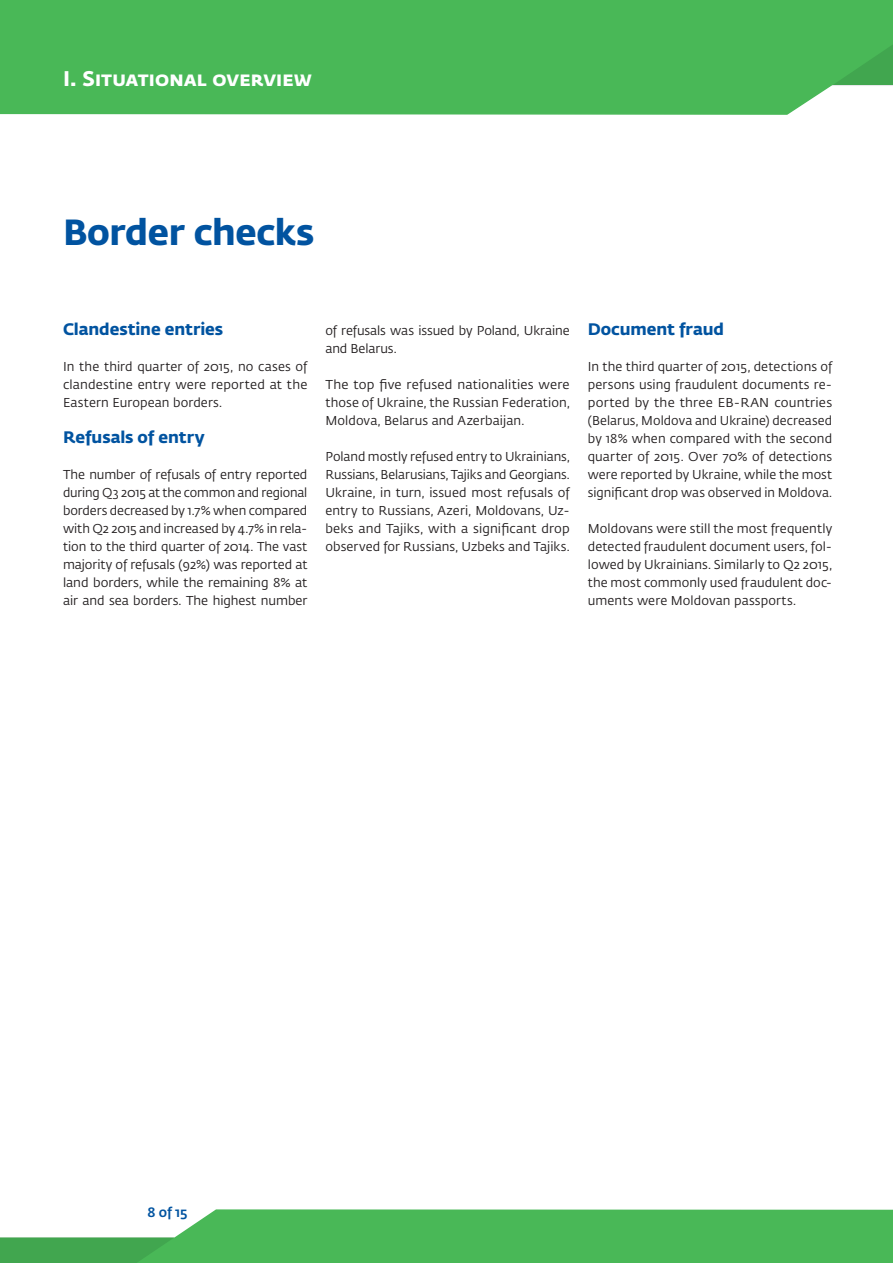
<style>
.page{position:relative;width:893px;height:1263px;background:#fff}
.page>*{position:absolute;margin:0;border:0;box-sizing:border-box;transform-origin:0 0}
.RAU_head1{font:700 36px "Fedra Sans Pro";letter-spacing:-.01em;color:#0153a0}
.t1{font:700 21px "Fedra Sans Pro";letter-spacing:.01em;color:#fff}
.t2{font:700 20.25px "Fedra Sans Pro";letter-spacing:-.005em;color:#fff}
.RAU_head2{font:700 16.5px "Fedra Sans Pro";letter-spacing:-.005em;color:#0153a0}
.t3{font:500 13.5px "Fedra Sans Pro";color:#0153a0}
.RAU_body{font:12.75px/18px "Fedra Sans Pro";letter-spacing:.005em;color:#231f20;text-align:justify}
</style>
<div class="page">
<div style="left:0;top:0;width:831px;height:115px;background:#49b857"></div>
<svg style="left:831px;top:0;width:62px;height:86px;background:#48b456"></svg>
<div style="left:174px;top:1209px;width:719px;height:54px;background:#49b857"></div>
<svg style="left:0;top:1237px;width:174px;height:26px;background:#45a952"></svg>
<h3 class="t2" style="left:63px;top:62px;width:240px">Featured Risk Analyses</h3>
<h2 class="t1" style="left:63px;top:61px;width:250px">I. Situational overview</h2>
<p class="RAU_head1" style="left:63px;top:203px;width:253px">Border checks</p>
<p class="RAU_head2" style="left:63px;top:316px;width:162px">Clandestine entries</p>
<p class="RAU_body" style="left:63px;top:357px;width:246px">In the third quarter of 2015, no cases of clandestine entry were reported at the Eastern European borders.</p>
<p class="RAU_head2" style="left:63px;top:424px;width:143px">Refusals of entry</p>
<p class="RAU_body" style="left:63px;top:465px;width:246px">The number of refusals of entry reported during Q3 2015 at the common and regional borders decreased by 1.7% when compared with Q2 2015 and increased by 4.7% in rela&shy;tion to the third quarter of 2014. The vast majority of refusals (92%) was reported at land borders, while the remaining 8% at air and sea borders. The highest number</p>
<p class="RAU_body" style="left:325px;top:321px;width:246px">of refusals was issued by Poland, Ukraine and Belarus.</p>
<p class="RAU_body" style="left:325px;top:375px;width:246px">The top five refused nationalities were those of Ukraine, the Russian Federation, Moldova, Belarus and Azerbaijan.</p>
<p class="RAU_body" style="left:325px;top:447px;width:246px">Poland mostly refused entry to Ukrainians, Russians, Belarusians, Tajiks and Georgians.<br>Ukraine, in turn, issued most refusals of entry to Russians, Azeri, Moldovans, Uz&shy;beks and Tajiks, with a significant drop observed for Russians, Uzbeks and Tajiks.</p>
<p class="RAU_head2" style="left:588px;top:316px;width:138px">Document fraud</p>
<p class="RAU_body" style="left:588px;top:357px;width:246px">In the third quarter of 2015, detections of persons using fraudulent documents re&shy;ported by the three EB-RAN countries (Belarus, Moldova and Ukraine) decreased by 18% when compared with the second quarter of 2015. Over 70% of detections were reported by Ukraine, while the most significant drop was observed in Moldova.</p>
<p class="RAU_body" style="left:588px;top:519px;width:246px">Moldovans were still the most frequently detected fraudulent document users, fol&shy;lowed by Ukrainians. Similarly to Q2 2015, the most commonly used fraudulent doc&shy;uments were Moldovan passports.</p>
<p class="t3" style="left:148px;top:1202px;width:42px">8 of 15</p>
</div>
